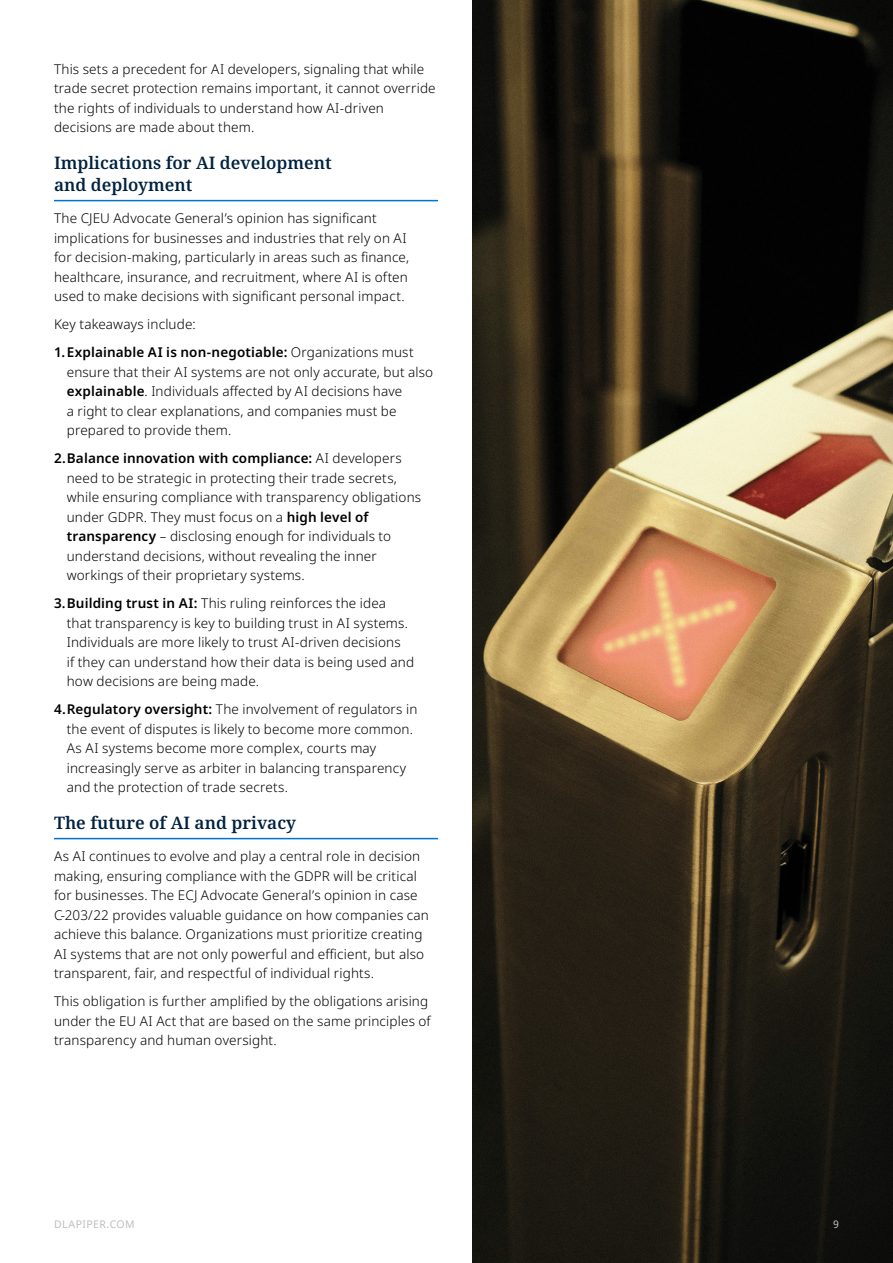
<style>
.page{position:relative;width:893px;height:1263px;background:#fff}
.page>*{position:absolute;margin:0;border:0;box-sizing:border-box;transform-origin:0 0}
.t1{font:600 17.25px/21.8px "Noto Serif";color:#002240}
.t2{font:300 13.5px/19.5px "Noto Sans";letter-spacing:.01em;color:#000}
.t3{font:10.5px "Noto Sans";letter-spacing:.04em;color:#bebebe}
.s1{font-weight:600}
</style>
<div class="page">
<img style="left:472px;top:0;width:421px;height:1263px">
<hr style="left:54px;top:200px;width:384px;height:1px;background:#0073cf">
<hr style="left:54px;top:838px;width:384px;height:1px;background:#0073cf">
<p class="t2" style="left:54px;top:60px;width:383px">This sets a precedent for AI developers, signaling that while trade secret protection remains important, it cannot override the rights of individuals to understand how AI-driven decisions are made about them.</p>
<p class="t1" style="left:54px;top:152px;width:279px">Implications for AI development and deployment</p>
<p class="t2" style="left:54px;top:209px;width:357px">The CJEU Advocate General’s opinion has significant implications for businesses and industries that rely on AI for decision-making, particularly in areas such as finance, healthcare, insurance, and recruitment, where AI is often used to make decisions with significant personal impact.</p>
<p class="t2" style="left:54px;top:310px;width:361px;line-height:28px">Key takeaways include:<br><span class="s1">1.Explainable AI is non-negotiable:</span> Organizations must</p>
<p class="t2" style="left:67px;top:362px;width:368px">ensure that their AI systems are not only accurate, but also <span class="s1">explainable</span>. Individuals affected by AI decisions have<br>a right to clear explanations, and companies must be prepared to provide them.</p>
<p class="t2" style="left:67px;top:449px;width:356px;text-indent:-13px"><span class="s1">2.Balance innovation with compliance:</span> AI developers need to be strategic in protecting their trade secrets, while ensuring compliance with transparency obligations under GDPR. They must focus on a <span class="s1">high level of transparency</span> – disclosing enough for individuals to understand decisions, without revealing the inner workings of their proprietary systems.</p>
<p class="t2" style="left:67px;top:594px;width:349px;text-indent:-13px"><span class="s1">3.Building trust in AI:</span> This ruling reinforces the idea that transparency is key to building trust in AI systems.<br>Individuals are more likely to trust AI-driven decisions<br>if they can understand how their data is being used and how decisions are being made.</p>
<p class="t2" style="left:67px;top:700px;width:352px;text-indent:-13px"><span class="s1">4.Regulatory oversight:</span> The involvement of regulators in the event of disputes is likely to become more common.<br>As AI systems become more complex, courts may increasingly serve as arbiter in balancing transparency and the protection of trade secrets.</p>
<p class="t1" style="left:54px;top:812px;width:244px">The future of AI and privacy</p>
<p class="t2" style="left:54px;top:847px;width:376px">As AI continues to evolve and play a central role in decision making, ensuring compliance with the GDPR will be critical for businesses. The ECJ Advocate General’s opinion in case C-203/22 provides valuable guidance on how companies can achieve this balance. Organizations must prioritize creating AI systems that are not only powerful and efficient, but also transparent, fair, and respectful of individual rights.</p>
<p class="t2" style="left:54px;top:992px;width:378px">This obligation is further amplified by the obligations arising under the EU AI Act that are based on the same principles of transparency and human oversight.</p>
<p class="t3" style="left:54px;top:1216px;width:82px">DLAPIPER.COM</p>
<p class="t3" style="left:833px;top:1216px;width:7px">9</p>
</div>
